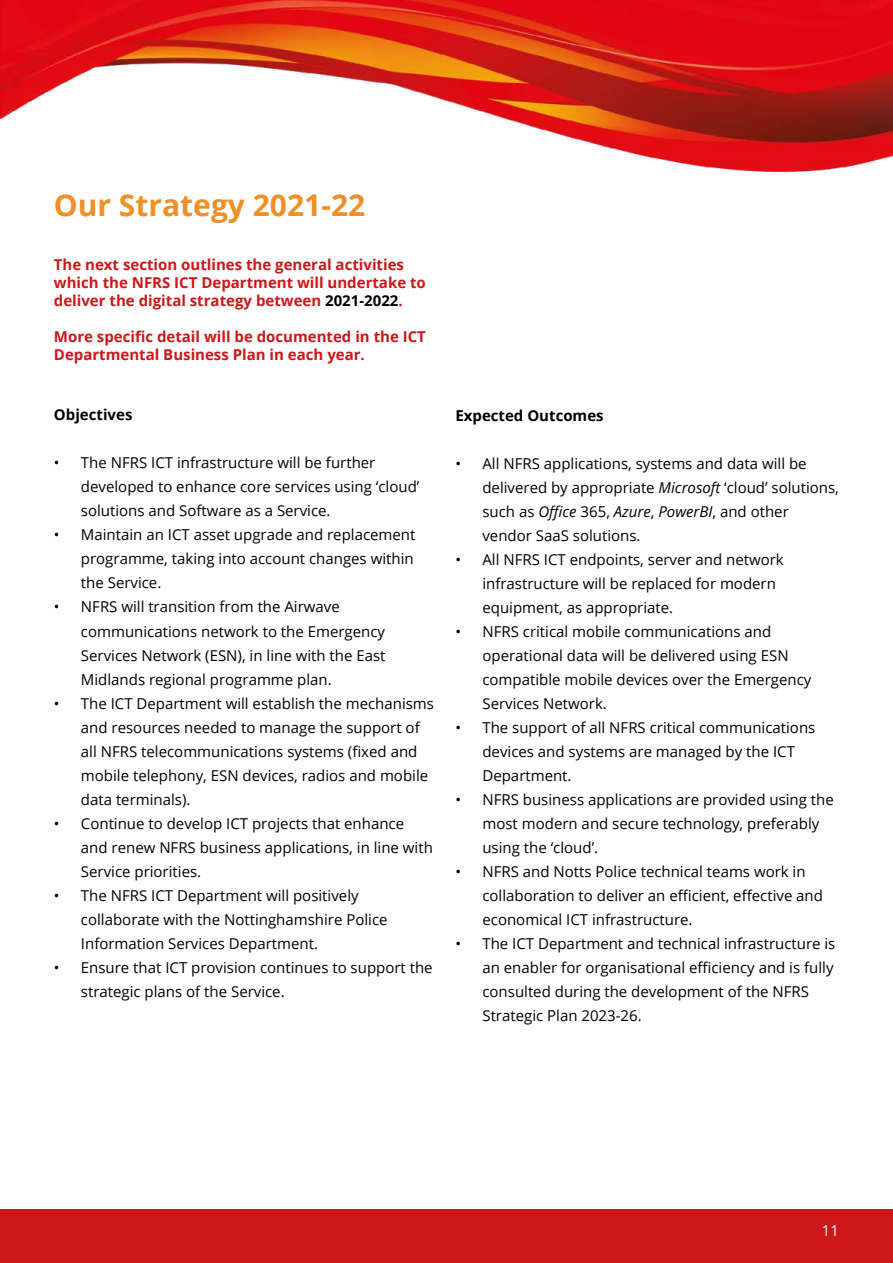
<style>
.page{position:relative;width:893px;height:1263px;background:#fff}
.page>*{position:absolute;margin:0;border:0;box-sizing:border-box;transform-origin:0 0}
.Header1{font:700 30px "Open Sans";color:#ee9027}
.t1{font:15px/24px "Open Sans";color:#000}
.t2{font:700 15px/18px "Open Sans";color:#cd1719}
.t3{font:700 15px "Open Sans";color:#000}
.t4{font:15px "Open Sans";color:#fff}
.s1{color:#000}
.s2{font-style:italic}
</style>
<div class="page">
<img style="left:0;top:0;width:893px;height:173px">
<div style="left:0;top:1209px;width:893px;height:54px;background:#cd1719"></div>
<p class="Header1" style="left:54px;top:184px;width:313px">Our Strategy 2021-22</p>
<p class="t2" style="left:54px;top:256px;width:373px">The next section outlines the general activities which the NFRS ICT Department will undertake to deliver the digital strategy between <span class="s1">2021-2022</span>.</p>
<p class="t2" style="left:54px;top:328px;width:374px">More specific detail will be documented in the ICT<br>Departmental Business Plan in each year.</p>
<p class="t3" style="left:54px;top:404px;width:80px">Objectives</p>
<p class="t1" style="left:81px;top:451px;width:340px;text-indent:-27px">• The NFRS ICT infrastructure will be further developed to enhance core services using ‘cloud’ solutions and Software as a Service.</p>
<p class="t1" style="left:81px;top:523px;width:336px;text-indent:-27px">• Maintain an ICT asset upgrade and replacement programme, taking into account changes within the Service.</p>
<p class="t1" style="left:81px;top:595px;width:306px;text-indent:-27px">• NFRS will transition from the Airwave communications network to the Emergency Services Network (ESN), in line with the East Midlands regional programme plan.</p>
<p class="t1" style="left:81px;top:691px;width:355px;text-indent:-27px">• The ICT Department will establish the mechanisms and resources needed to manage the support of all NFRS telecommunications systems (fixed and mobile telephony, ESN devices, radios and mobile data terminals).</p>
<p class="t1" style="left:81px;top:811px;width:353px;text-indent:-27px">• Continue to develop ICT projects that enhance and renew NFRS business applications, in line with<br>Service priorities.</p>
<p class="t1" style="left:81px;top:883px;width:308px;text-indent:-27px">• The NFRS ICT Department will positively collaborate with the Nottinghamshire Police<br>Information Services Department.</p>
<p class="t1" style="left:81px;top:955px;width:353px;text-indent:-27px">• Ensure that ICT provision continues to support the strategic plans of the Service.</p>
<p class="t3" style="left:455px;top:405px;width:150px">Expected Outcomes</p>
<p class="t1" style="left:482px;top:451px;width:358px;text-indent:-27px">• All NFRS applications, systems and data will be delivered by appropriate <span class="s2">Microsoft</span> ‘cloud’ solutions, such as <span class="s2">Office</span> 365, <span class="s2">Azure</span>, <span class="s2">PowerBI</span>, and other vendor SaaS solutions.</p>
<p class="t1" style="left:482px;top:547px;width:303px;text-indent:-27px">• All NFRS ICT endpoints, server and network infrastructure will be replaced for modern equipment, as appropriate.</p>
<p class="t1" style="left:482px;top:619px;width:330px;text-indent:-27px">• NFRS critical mobile communications and operational data will be delivered using ESN compatible mobile devices over the Emergency Services Network.</p>
<p class="t1" style="left:482px;top:715px;width:334px;text-indent:-27px">• The support of all NFRS critical communications devices and systems are managed by the ICT<br>Department.</p>
<p class="t1" style="left:482px;top:787px;width:353px;text-indent:-27px">• NFRS business applications are provided using the most modern and secure technology, preferably using the ‘cloud’.</p>
<p class="t1" style="left:482px;top:859px;width:342px;text-indent:-27px">• NFRS and Notts Police technical teams work in collaboration to deliver an efficient, effective and economical ICT infrastructure.</p>
<p class="t1" style="left:482px;top:931px;width:354px;text-indent:-27px">• The ICT Department and technical infrastructure is an enabler for organisational efficiency and is fully consulted during the development of the NFRS Strategic Plan 2023-26.</p>
<p class="t4" style="left:822px;top:1220px;width:19px">11</p>
</div>
